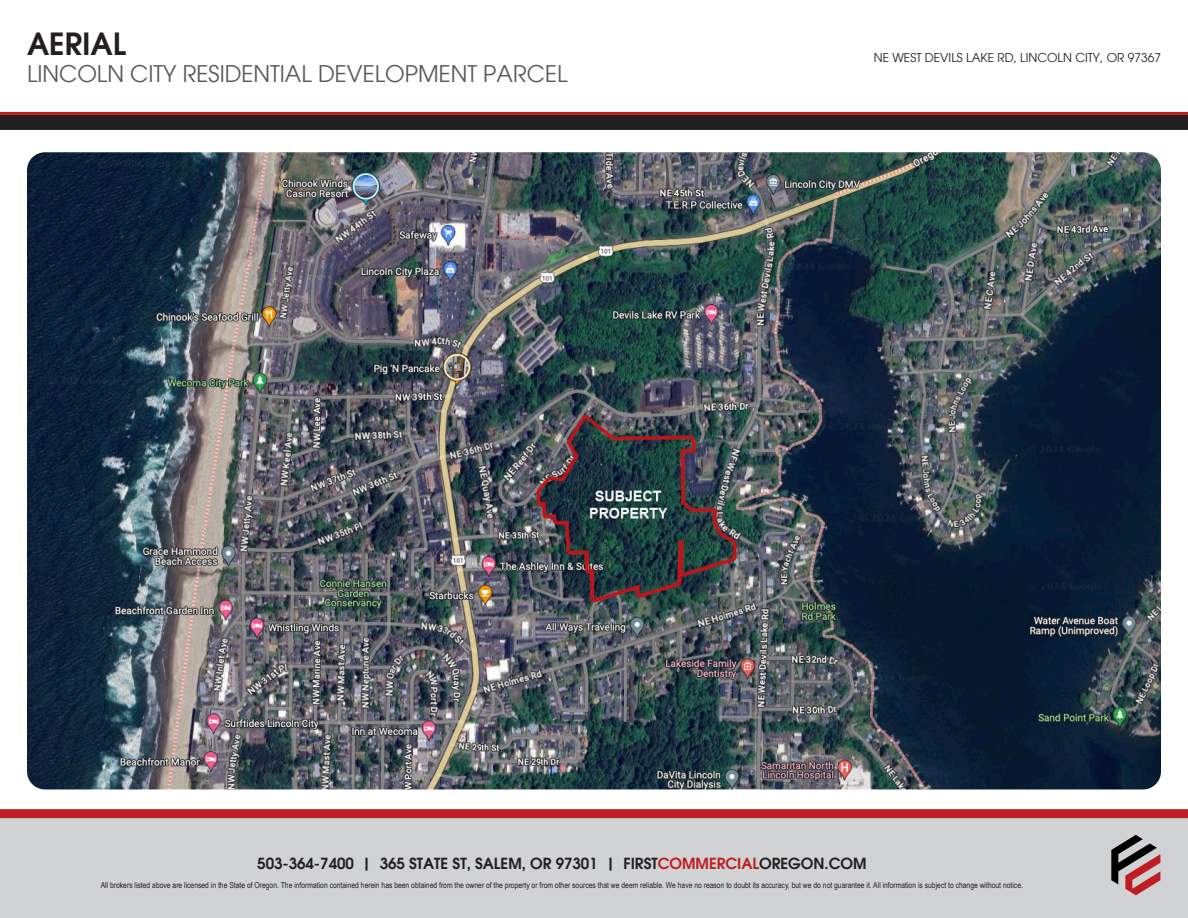
<style>
.page{position:relative;width:1188px;height:918px;background:#fff}
.page>*{position:absolute;margin:0;border:0;box-sizing:border-box;transform-origin:0 0}
.t1{font:600 30px "Avant Garde";color:#231f20}
.t2{font:22.5px "Avant Garde";color:#57585a}
.t3{font:600 15px "Avant Garde";color:#231f20}
.t4{font:12px "Avant Garde";color:#231f20}
.t5{font:8.25px "Arial Narrow";color:#231f20}
.s1{color:#be1e23}
</style>
<div class="page">
<hr style="left:0;top:818px;width:1px;height:100px;background:#d1d2d4">
<div style="left:1px;top:818px;width:1187px;height:100px;background:#d1d2d4"></div>
<div style="left:0;top:115px;width:1188px;height:15px;background:#231f20"></div>
<hr style="left:0;top:112px;width:1188px;height:3px;background:#be1e23">
<div style="left:0;top:809px;width:1188px;height:9px;background:#be1e23"></div>
<svg style="left:1111px;top:835px;width:49px;height:60px"></svg>
<img style="left:27px;top:152px;width:1134px;height:637px">
<p class="t1" style="left:27px;top:25px;width:100px">AERIAL</p>
<p class="t2" style="left:27px;top:61px;width:542px">LINCOLN CITY RESIDENTIAL DEVELOPMENT PARCEL</p>
<p class="t4" style="left:874px;top:50px;width:289px">NE WEST DEVILS LAKE RD, LINCOLN CITY, OR 97367</p>
<p class="t3" style="left:257px;top:853px;width:611px">503-364-7400 | 365 STATE ST, SALEM, OR 97301 | FIRST<span class="s1">COMMERCIAL</span>OREGON.COM</p>
<p class="t5" style="left:101px;top:879px;width:924px">All brokers listed above are licensed in the State of Oregon. The information contained herein has been obtained from the owner of the property or from other sources that we deem reliable. We have no reason to doubt its accuracy, but we do not guarantee it. All information is subject to change without notice.</p>
</div>
